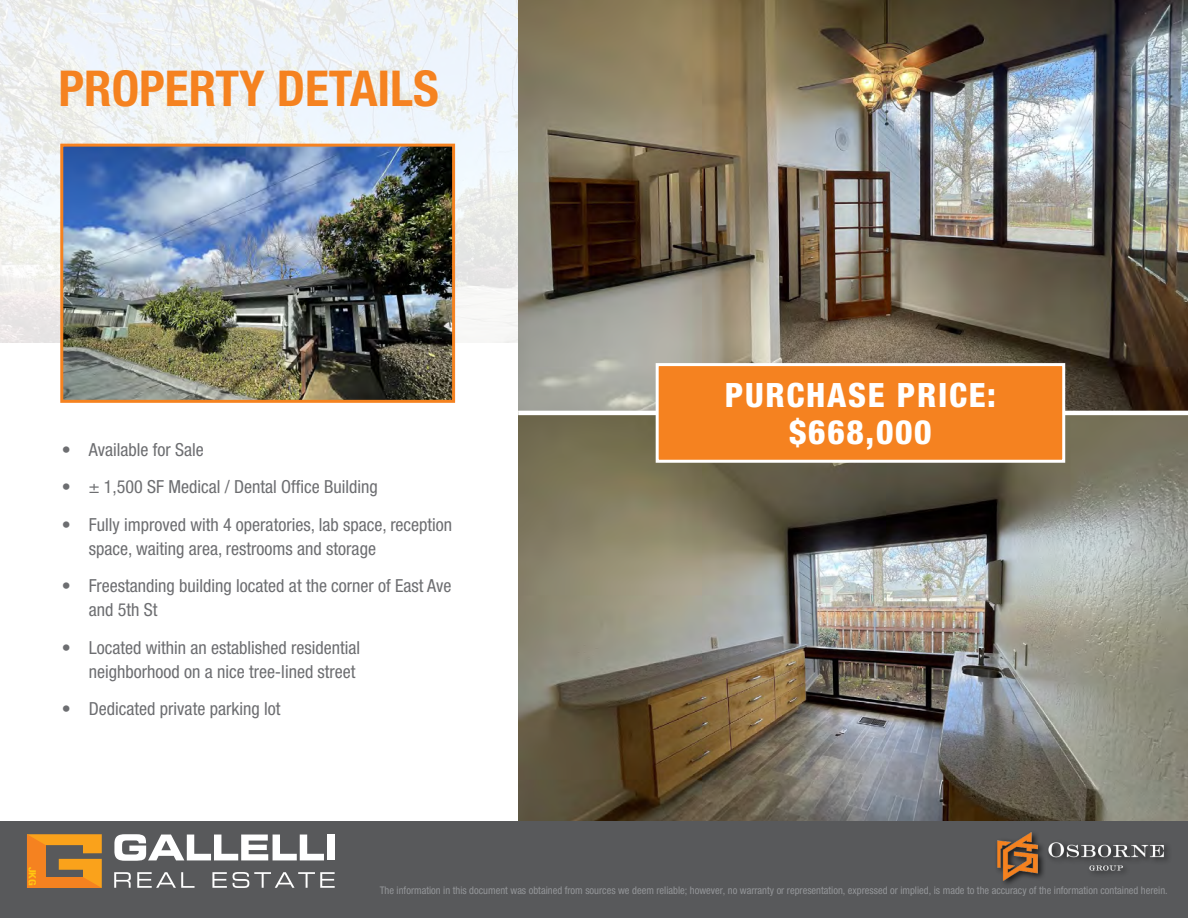
<style>
.page{position:relative;width:1188px;height:918px;background:#fff}
.page>*{position:absolute;margin:0;border:0;box-sizing:border-box;transform-origin:0 0}
.t1{font:700 condensed 49.5px "Helvetica Neue LT Std";color:#f58220}
.t2{font:800 condensed 33.6px/37.3px "Helvetica Neue LT Std";letter-spacing:.05em;color:#fff;text-align:center}
.t3{font:condensed 18px/24px "Helvetica Neue LT Std";color:#6d6e71}
.t4{font:condensed 10.5px "Helvetica Neue LT Std";color:#939598}
.t5{font:700 condensed 10.05px "Helvetica Neue LT Std";color:#ffc711;scale:1.21 1}
</style>
<div class="page">
<img style="left:0;top:0;width:518px;height:342px">
<img style="left:518px;top:0;width:670px;height:822px">
<div style="left:0;top:822px;width:1188px;height:96px;background:#58595b"></div>
<img style="left:997px;top:833px;width:166px;height:47px">
<svg style="left:114px;top:872px;width:17px;height:16px"></svg>
<svg style="left:137px;top:872px;width:58px;height:16px"></svg>
<svg style="left:212px;top:872px;width:15px;height:16px"></svg>
<svg style="left:233px;top:872px;width:102px;height:16px"></svg>
<svg style="left:114px;top:834px;width:210px;height:27px"></svg>
<div style="left:327px;top:835px;width:8px;height:25px;background:#fff"></div>
<svg style="left:27px;top:834px;width:75px;height:54px"></svg>
<hr style="left:518px;top:411px;width:670px;height:4px;background:#fff">
<div style="left:656px;top:363px;width:409px;height:100px;background:#f58220;border:3px solid #fff"></div>
<img style="left:64px;top:148px;width:387px;height:251px">
<div style="left:60px;top:144px;width:395px;height:259px;border:3px solid #f58220"></div>
<h1 class="t1" style="left:58px;top:58px;width:382px">PROPERTY DETAILS</h1>
<p class="t3" style="left:62px;top:437px;width:143px">• Available for Sale</p>
<p class="t3" style="left:62px;top:475px;width:317px">• ± 1,500 SF Medical / Dental Office Building</p>
<p class="t3" style="left:89px;top:512px;width:365px;text-indent:-27px">• Fully improved with 4 operatories, lab space, reception space, waiting area, restrooms and storage</p>
<p class="t3" style="left:89px;top:574px;width:364px;text-indent:-27px">• Freestanding building located at the corner of East Ave and 5th St</p>
<p class="t3" style="left:62px;top:635px;width:300px;text-align:right">• Located within an established residential neighborhood on a nice tree-lined street</p>
<p class="t3" style="left:62px;top:697px;width:220px">• Dedicated private parking lot</p>
<h2 class="t2" style="left:725px;top:375px;width:272px">PURCHASE PRICE: $668,000</h2>
<p class="t5" style="left:39px;top:867px;width:17px;rotate:90deg">JKG</p>
<p class="t4" style="left:380px;top:884px;width:790px">The information in this document was obtained from sources we deem reliable; however, no warranty or representation, expressed or implied, is made to the accuracy of the information contained herein.</p>
</div>
